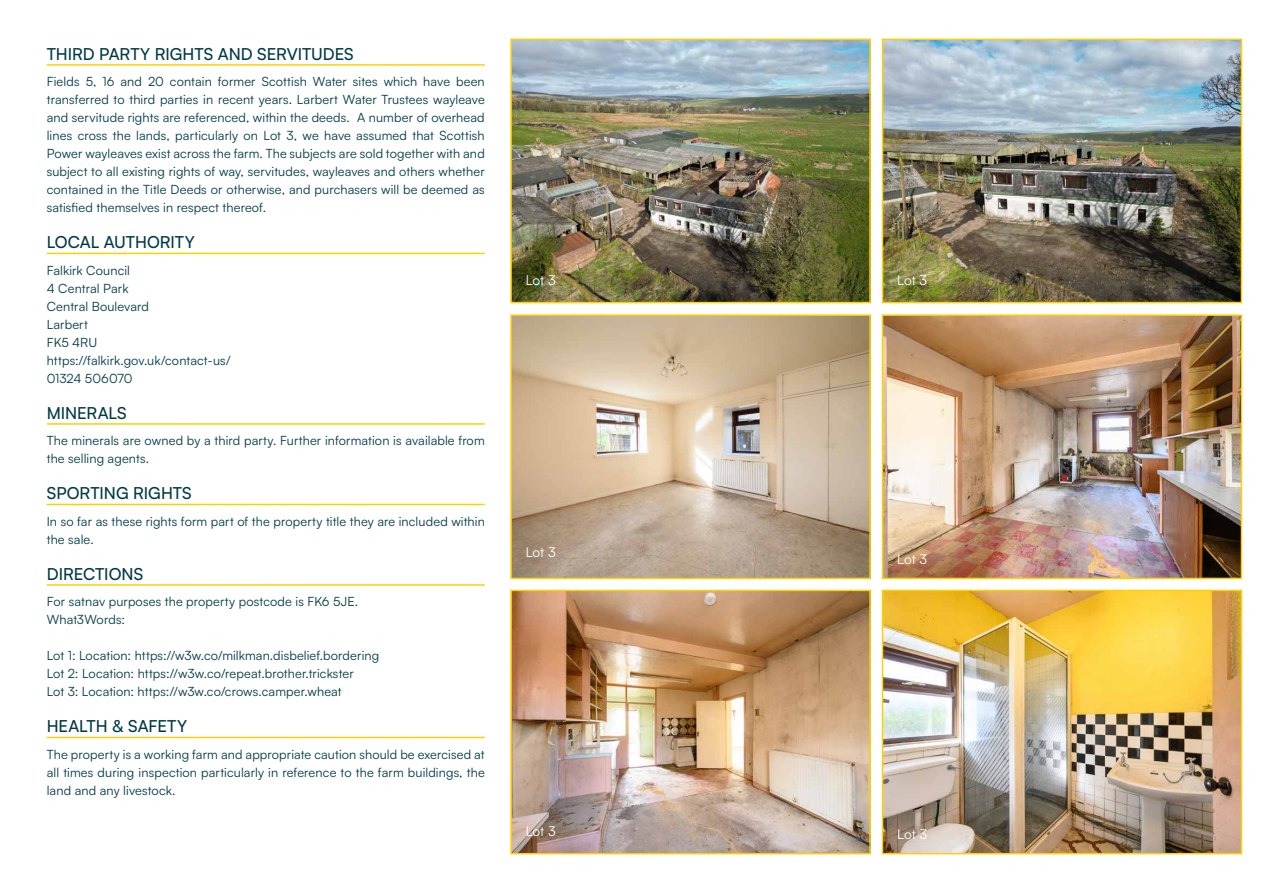
<style>
.page{position:relative;width:1263px;height:893px;background:#fff}
.page>*{position:absolute;margin:0;border:0;box-sizing:border-box;transform-origin:0 0}
.Paragraph_Style_2{font:500 16.5px "Satoshi";letter-spacing:-.005em;color:#003a47}
.t1{font:13.5px "Satoshi";letter-spacing:-.005em;color:#fff}
.Paragraph_Style_1{font:12.75px/18px "Satoshi";letter-spacing:.01em;color:#003a47;text-align:justify}
</style>
<div class="page">
<img style="left:513px;top:42px;width:355px;height:258px">
<div style="left:510px;top:39px;width:361px;height:264px;border:2px solid #fed105"></div>
<img style="left:513px;top:317px;width:355px;height:259px">
<div style="left:510px;top:314px;width:361px;height:265px;border:2px solid #fed105"></div>
<img style="left:513px;top:593px;width:355px;height:258px">
<div style="left:510px;top:590px;width:361px;height:264px;border:2px solid #fed105"></div>
<img style="left:885px;top:42px;width:354px;height:258px">
<div style="left:882px;top:39px;width:360px;height:264px;border:2px solid #fed105"></div>
<img style="left:885px;top:317px;width:354px;height:259px">
<div style="left:882px;top:314px;width:360px;height:265px;border:2px solid #fed105"></div>
<img style="left:885px;top:593px;width:354px;height:258px">
<div style="left:882px;top:590px;width:360px;height:264px;border:2px solid #fed105"></div>
<hr style="left:47px;top:64px;width:438px;height:2px;background:#fed105">
<hr style="left:47px;top:253px;width:438px;height:1px;background:#fed105">
<hr style="left:47px;top:423px;width:438px;height:2px;background:#fed105">
<hr style="left:47px;top:504px;width:438px;height:1px;background:#fed105">
<hr style="left:47px;top:584px;width:438px;height:2px;background:#fed105">
<hr style="left:47px;top:737px;width:438px;height:1px;background:#fed105">
<p class="Paragraph_Style_2" style="left:47px;top:42px;width:308px">THIRD PARTY RIGHTS AND SERVITUDES</p>
<p class="Paragraph_Style_1" style="left:47px;top:72px;width:439px">Fields 5, 16 and 20 contain former Scottish Water sites which have been transferred to third parties in recent years. Larbert Water Trustees wayleave and servitude rights are referenced, within the deeds. A number of overhead lines cross the lands, particularly on Lot 3, we have assumed that Scottish Power wayleaves exist across the farm. The subjects are sold together with and subject to all existing rights of way, servitudes, wayleaves and others whether contained in the Title Deeds or otherwise, and purchasers will be deemed as satisfied themselves in respect thereof.</p>
<p class="Paragraph_Style_2" style="left:47px;top:231px;width:149px">LOCAL AUTHORITY</p>
<p class="Paragraph_Style_1" style="left:47px;top:261px;width:85px">Falkirk Council</p>
<p class="Paragraph_Style_1" style="left:47px;top:279px;width:83px">4 Central Park</p>
<p class="Paragraph_Style_1" style="left:47px;top:297px;width:104px">Central Boulevard</p>
<p class="Paragraph_Style_1" style="left:47px;top:315px;width:43px">Larbert</p>
<p class="Paragraph_Style_1" style="left:47px;top:333px;width:52px">FK5 4RU</p>
<p class="Paragraph_Style_1" style="left:47px;top:351px;width:185px">https://falkirk.gov.uk/contact-us/</p>
<p class="Paragraph_Style_1" style="left:47px;top:369px;width:87px">01324 506070</p>
<p class="Paragraph_Style_2" style="left:47px;top:401px;width:82px">MINERALS</p>
<p class="Paragraph_Style_1" style="left:47px;top:431px;width:439px">The minerals are owned by a third party. Further information is available from the selling agents.</p>
<p class="Paragraph_Style_2" style="left:47px;top:482px;width:146px">SPORTING RIGHTS</p>
<p class="Paragraph_Style_1" style="left:47px;top:512px;width:440px">In so far as these rights form part of the property title they are included within the sale.</p>
<p class="Paragraph_Style_2" style="left:47px;top:562px;width:98px">DIRECTIONS</p>
<p class="Paragraph_Style_1" style="left:47px;top:592px;width:313px">For satnav purposes the property postcode is FK6 5JE.</p>
<p class="Paragraph_Style_1" style="left:47px;top:610px;width:80px">What3Words:</p>
<p class="Paragraph_Style_1" style="left:47px;top:646px;width:334px">Lot 1: Location: https://w3w.co/milkman.disbelief.bordering</p>
<p class="Paragraph_Style_1" style="left:47px;top:664px;width:309px">Lot 2: Location: https://w3w.co/repeat.brother.trickster</p>
<p class="Paragraph_Style_1" style="left:47px;top:682px;width:296px">Lot 3: Location: https://w3w.co/crows.camper.wheat</p>
<p class="Paragraph_Style_2" style="left:47px;top:715px;width:142px">HEALTH &amp; SAFETY</p>
<p class="Paragraph_Style_1" style="left:47px;top:745px;width:439px">The property is a working farm and appropriate caution should be exercised at all times during inspection particularly in reference to the farm buildings, the land and any livestock.</p>
<p class="t1" style="left:526px;top:271px;width:32px">Lot 3</p>
<p class="t1" style="left:897px;top:271px;width:32px">Lot 3</p>
<p class="t1" style="left:526px;top:543px;width:32px">Lot 3</p>
<p class="t1" style="left:526px;top:822px;width:32px">Lot 3</p>
<p class="t1" style="left:897px;top:550px;width:32px">Lot 3</p>
<p class="t1" style="left:897px;top:825px;width:32px">Lot 3</p>
</div>
